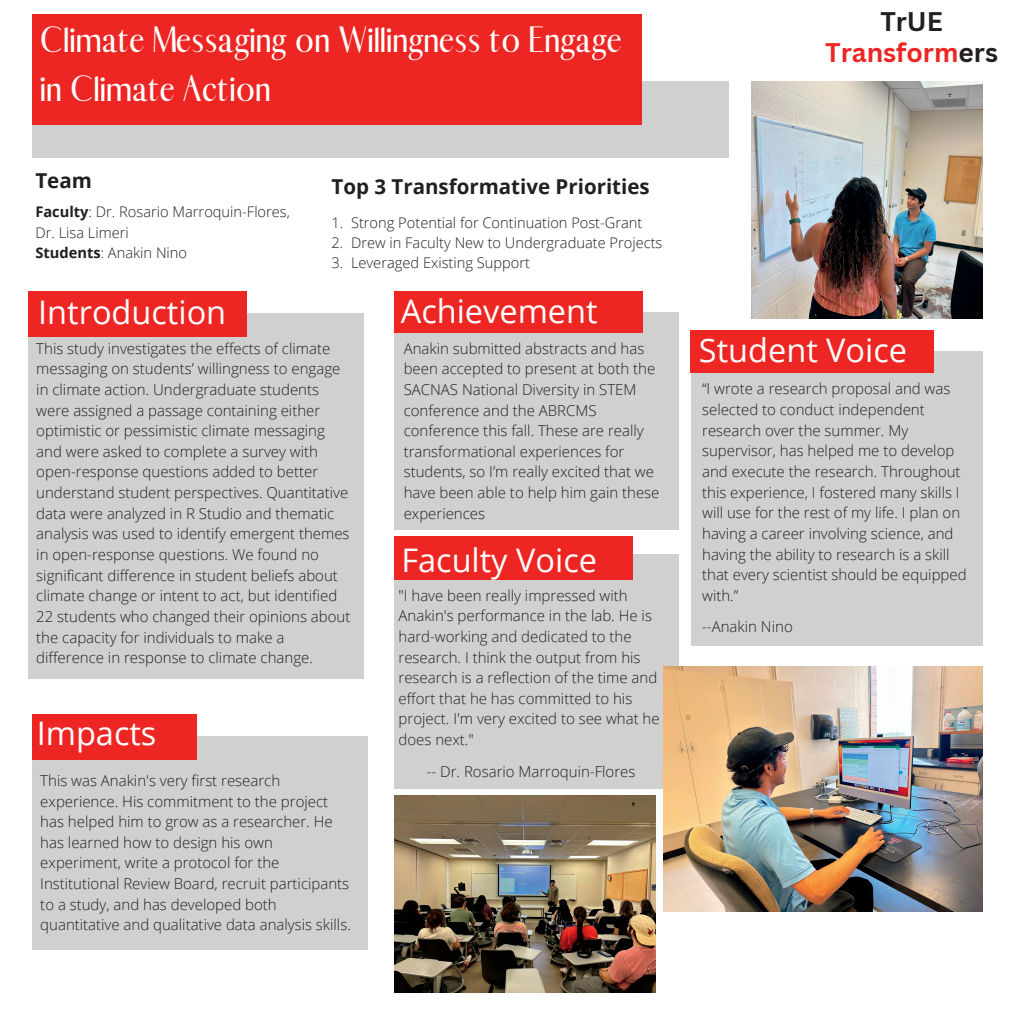
<style>
.page{position:relative;width:1013px;height:1013px;background:#fff}
.page>*{position:absolute;margin:0;border:0;box-sizing:border-box;transform-origin:0 0}
.t1{font:35.12px/48.8px "Abiah";color:#fff}
.t2{font:32.5px "Open Sans";color:#fff}
.t3{font:700 26.25px "Canva Sans";color:#ed2623}
.t4{font:700 26.25px "Canva Sans";color:#231f20}
.t5{font:700 20.5px "Open Sans";color:#231f20}
.t6{font:300 15px/20.6px "Open Sans";color:#231f20}
.t7{font:300 14.62px "Open Sans";color:#231f20}
.s1{font-weight:700}
.s2{color:#231f20}
</style>
<div class="page">
<div style="left:32px;top:81px;width:697px;height:77px;background:#d0d0d0"></div>
<div style="left:32px;top:14px;width:610px;height:110px;background:#ed2623"></div>
<div style="left:32px;top:736px;width:335px;height:214px;background:#d0d0d0"></div>
<div style="left:32px;top:714px;width:164px;height:45px;background:#ed2623"></div>
<img style="left:394px;top:795px;width:261px;height:197px">
<div style="left:394px;top:313px;width:284px;height:217px;background:#d0d0d0"></div>
<div style="left:690px;top:351px;width:292px;height:294px;background:#d0d0d0"></div>
<div style="left:690px;top:330px;width:244px;height:43px;background:#ed2623"></div>
<div style="left:29px;top:313px;width:335px;height:366px;background:#d0d0d0"></div>
<div style="left:29px;top:291px;width:218px;height:45px;background:#ed2623"></div>
<div style="left:394px;top:554px;width:284px;height:235px;background:#d0d0d0"></div>
<div style="left:394px;top:536px;width:239px;height:44px;background:#ed2623"></div>
<div style="left:394px;top:291px;width:248px;height:42px;background:#ed2623"></div>
<img style="left:664px;top:666px;width:318px;height:245px">
<img style="left:751px;top:81px;width:231px;height:238px">
<p class="t1" style="left:40px;top:16px;width:583px">Climate Messaging on Willingness to Engage in Climate Action</p>
<p class="t5" style="left:35px;top:166px;width:58px">Team</p>
<p class="t7" style="left:35px;top:201px;width:256px"><span class="s1">Faculty</span>: Dr. Rosario Marroquin-Flores,</p>
<p class="t7" style="left:35px;top:222px;width:95px">Dr. Lisa Limeri</p>
<p class="t7" style="left:35px;top:242px;width:153px"><span class="s1">Students</span>: Anakin Nino</p>
<p class="t5" style="left:331px;top:172px;width:320px">Top 3 Transformative Priorities</p>
<p class="t7" style="left:331px;top:212px;width:312px">1. Strong Potential for Continuation Post-Grant</p>
<p class="t7" style="left:331px;top:232px;width:332px">2. Drew in Faculty New to Undergraduate Projects</p>
<p class="t7" style="left:331px;top:252px;width:200px">3. Leveraged Existing Support</p>
<p class="t2" style="left:38px;top:289px;width:189px">Introduction</p>
<p class="t6" style="left:36px;top:337px;width:316px">This study investigates the effects of climate messaging on students’ willingness to engage in climate action. Undergraduate students were assigned a passage containing either optimistic or pessimistic climate messaging and were asked to complete a survey with open-response questions added to better understand student perspectives. Quantitative data were analyzed in R Studio and thematic analysis was used to identify emergent themes in open-response questions. We found no significant difference in student beliefs about climate change or intent to act, but identified 22 students who changed their opinions about the capacity for individuals to make a difference in response to climate change.</p>
<p class="t2" style="left:37px;top:710px;width:121px">Impacts</p>
<p class="t6" style="left:40px;top:769px;width:312px">This was Anakin's very first research experience. His commitment to the project has helped him to grow as a researcher. He has learned how to design his own experiment, write a protocol for the Institutional Review Board, recruit participants to a study, and has developed both quantitative and qualitative data analysis skills.</p>
<p class="t2" style="left:401px;top:288px;width:198px">Achievement</p>
<p class="t6" style="left:403px;top:337px;width:257px">Anakin submitted abstracts and has been accepted to present at both the<br>SACNAS National Diversity in STEM conference and the ABRCMS conference this fall. These are really transformational experiences for students, so I’m really excited that we have been able to help him gain these experiences</p>
<p class="t2" style="left:401px;top:537px;width:197px">Faculty Voice</p>
<p class="t6" style="left:398px;top:584px;width:262px">"I have been really impressed with Anakin's performance in the lab. He is hard-working and dedicated to the research. I think the output from his research is a reflection of the time and effort that he has committed to his project. I'm very excited to see what he does next."</p>
<p class="t6" style="left:426px;top:760px;width:210px">-- Dr. Rosario Marroquin-Flores</p>
<p class="t4" style="left:880px;top:3px;width:64px">TrUE</p>
<p class="t3" style="left:825px;top:34px;width:174px">Transform<span class="s2">ers</span></p>
<p class="t2" style="left:699px;top:327px;width:210px">Student Voice</p>
<p class="t6" style="left:702px;top:378px;width:266px">“I wrote a research proposal and was selected to conduct independent research over the summer. My supervisor, has helped me to develop and execute the research. Throughout this experience, I fostered many skills I will use for the rest of my life. I plan on having a career involving science, and having the ability to research is a skill that every scientist should be equipped with.”</p>
<p class="t6" style="left:702px;top:615px;width:92px">--Anakin Nino</p>
</div>
